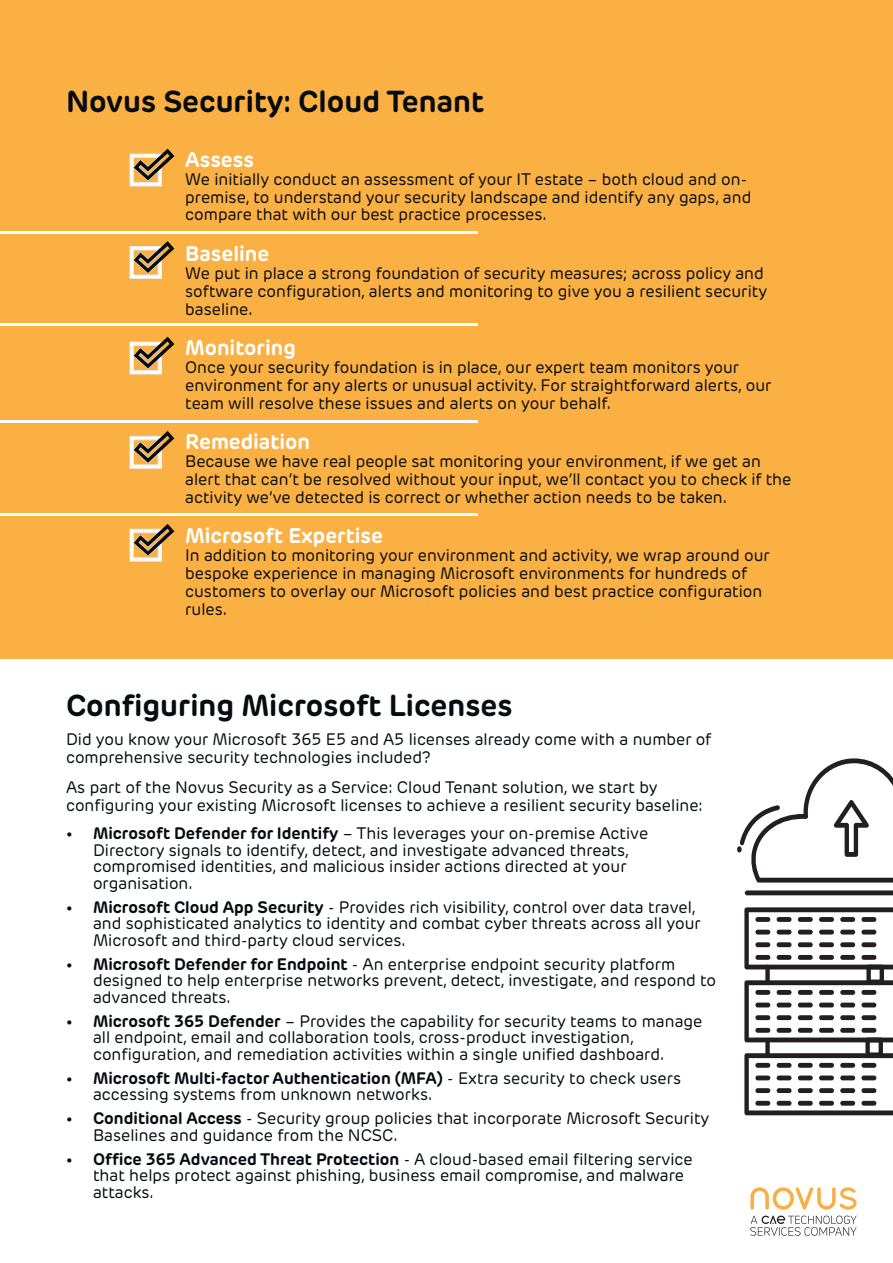
<style>
.page{position:relative;width:893px;height:1263px;background:#fff}
.page>*{position:absolute;margin:0;border:0;box-sizing:border-box;transform-origin:0 0}
.t1{font:700 30px "Rubrik New";color:#060c11}
.t2{font:700 21px "Rubrik New";color:#fff}
.t3{font:16.5px/17.9px "Rubrik New";color:#060c11}
.s1{font-weight:700}
</style>
<div class="page">
<div style="left:0;top:0;width:893px;height:658px;background:#fbb043"></div>
<svg style="left:750px;top:1187px;width:107px;height:49px"></svg>
<hr style="left:0;top:231px;width:477px;height:3px;background:#fff">
<hr style="left:0;top:323px;width:477px;height:3px;background:#fff">
<hr style="left:0;top:419px;width:477px;height:3px;background:#fff">
<hr style="left:0;top:513px;width:477px;height:3px;background:#fff">
<svg style="left:130px;top:149px;width:44px;height:37px"></svg>
<svg style="left:130px;top:241px;width:44px;height:38px"></svg>
<svg style="left:130px;top:337px;width:44px;height:37px"></svg>
<svg style="left:130px;top:431px;width:44px;height:38px"></svg>
<svg style="left:130px;top:524px;width:44px;height:37px"></svg>
<svg style="left:744px;top:907px;width:149px;height:208px"></svg>
<svg style="left:737px;top:758px;width:156px;height:124px"></svg>
<svg style="left:745px;top:890px;width:148px;height:5px"></svg>
<h1 class="t1" style="left:66px;top:89px;width:419px">Novus Security: Cloud Tenant</h1>
<p class="t2" style="left:185px;top:151px;width:70px">Assess</p>
<p class="t3" style="left:185px;top:171px;width:568px">We initially conduct an assessment of your IT estate – both cloud and on&shy;premise, to understand your security landscape and identify any gaps, and compare that with our best practice processes.</p>
<p class="t2" style="left:185px;top:245px;width:85px">Baseline</p>
<p class="t3" style="left:185px;top:265px;width:583px">We put in place a strong foundation of security measures; across policy and software configuration, alerts and monitoring to give you a resilient security baseline.</p>
<p class="t2" style="left:185px;top:339px;width:112px">Monitoring</p>
<p class="t3" style="left:185px;top:359px;width:588px">Once your security foundation is in place, our expert team monitors your environment for any alerts or unusual activity. For straightforward alerts, our team will resolve these issues and alerts on your behalf.</p>
<p class="t2" style="left:185px;top:433px;width:126px">Remediation</p>
<p class="t3" style="left:185px;top:454px;width:608px">Because we have real people sat monitoring your environment, if we get an alert that can’t be resolved without your input, we’ll contact you to check if the activity we’ve detected is correct or whether action needs to be taken.</p>
<p class="t2" style="left:185px;top:527px;width:199px">Microsoft Expertise</p>
<p class="t3" style="left:185px;top:548px;width:586px">In addition to monitoring your environment and activity, we wrap around our bespoke experience in managing Microsoft environments for hundreds of customers to overlay our Microsoft policies and best practice configuration rules.</p>
<h1 class="t1" style="left:66px;top:692px;width:448px">Configuring Microsoft Licenses</h1>
<p class="t3" style="left:66px;top:732px;width:647px">Did you know your Microsoft 365 E5 and A5 licenses already come with a number of comprehensive security technologies included?</p>
<p class="t3" style="left:66px;top:779px;width:638px">As part of the Novus Security as a Service: Cloud Tenant solution, we start by configuring your existing Microsoft licenses to achieve a resilient security baseline:</p>
<p class="t3" style="left:93px;top:826px;width:557px;line-height:16.5px;text-indent:-27px"><span class="s1">• Microsoft Defender for Identify</span> – This leverages your on-premise Active Directory signals to identify, detect, and investigate advanced threats, compromised identities, and malicious insider actions directed at your organisation.</p>
<p class="t3" style="left:93px;top:900px;width:609px;line-height:16.5px;text-indent:-27px"><span class="s1">• Microsoft Cloud App Security</span> - Provides rich visibility, control over data travel, and sophisticated analytics to identity and combat cyber threats across all your<br>Microsoft and third-party cloud services.</p>
<p class="t3" style="left:93px;top:957px;width:625px;line-height:16.5px;text-indent:-27px"><span class="s1">• Microsoft Defender for Endpoint</span> - An enterprise endpoint security platform designed to help enterprise networks prevent, detect, investigate, and respond to advanced threats.</p>
<p class="t3" style="left:93px;top:1014px;width:611px;line-height:16.5px;text-indent:-27px"><span class="s1">• Microsoft 365 Defender</span> – Provides the capability for security teams to manage all endpoint, email and collaboration tools, cross-product investigation, configuration, and remediation activities within a single unified dashboard.</p>
<p class="t3" style="left:93px;top:1071px;width:589px;line-height:16.5px;text-indent:-27px"><span class="s1">• Microsoft Multi-factor Authentication (MFA)</span> - Extra security to check users accessing systems from unknown networks.</p>
<p class="t3" style="left:93px;top:1111px;width:618px;line-height:16.5px;text-indent:-27px"><span class="s1">• Conditional Access</span> - Security group policies that incorporate Microsoft Security<br>Baselines and guidance from the NCSC.</p>
<p class="t3" style="left:93px;top:1152px;width:601px;line-height:16.5px;text-indent:-27px"><span class="s1">• Office 365 Advanced Threat Protection</span> - A cloud-based email filtering service that helps protect against phishing, business email compromise, and malware attacks.</p>
</div>
